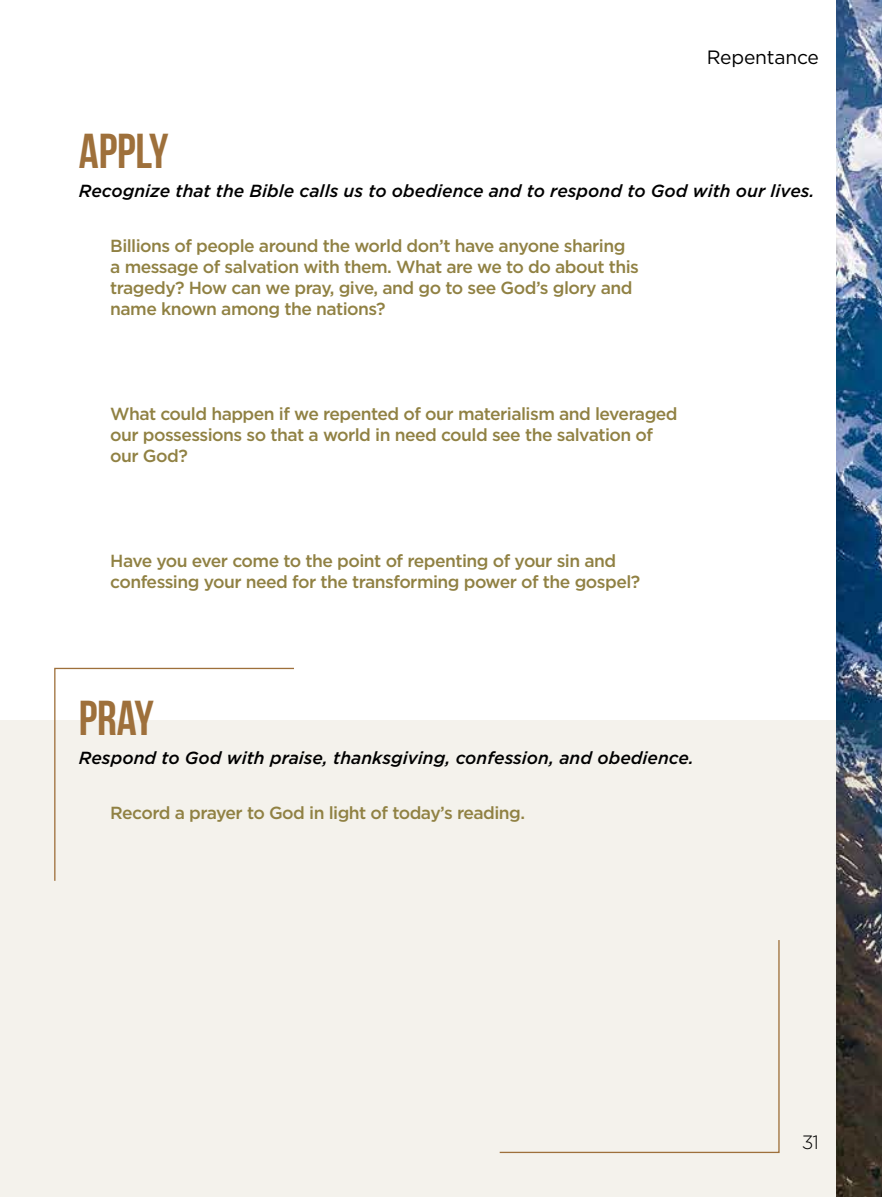
<style>
.page{position:relative;width:882px;height:1197px;background:#fff}
.page>*{position:absolute;margin:0;border:0;box-sizing:border-box;transform-origin:0 0}
.t1{font:49px "Bebas Neue";color:#9e703b}
.t2{font:19.25px "Gotham";letter-spacing:-.01em;color:#000}
.t3{font:300 19.25px "Gotham";color:#000}
.t4{font:500 17.5px/21px "Gotham";letter-spacing:-.03em;color:#908143}
.t5{font:italic 500 17.5px "Gotham";color:#000}
</style>
<div class="page">
<img style="left:837px;top:0;width:45px;height:721px">
<div style="left:0;top:721px;width:882px;height:476px;background:#f4f2ec"></div>
<svg style="left:54px;top:667px;width:241px;height:215px"></svg>
<div style="left:498px;top:939px;width:282px;height:215px;background:#f4f2ec"></div>
<p class="t2" style="left:707px;top:45px;width:114px">Repentance</p>
<h1 class="t1" style="left:79px;top:124px;width:91px">APPLY</h1>
<p class="t5" style="left:79px;top:179px;width:737px">Recognize that the Bible calls us to obedience and to respond to God with our lives.</p>
<p class="t4" style="left:110px;top:235px;width:530px">Billions of people around the world don’t have anyone sharing a message of salvation with them. What are we to do about this tragedy? How can we pray, give, and go to see God’s glory and name known among the nations?</p>
<p class="t4" style="left:110px;top:403px;width:569px">What could happen if we repented of our materialism and leveraged our possessions so that a world in need could see the salvation of our God?</p>
<p class="t4" style="left:110px;top:550px;width:532px">Have you ever come to the point of repenting of your sin and confessing your need for the transforming power of the gospel?</p>
<h1 class="t1" style="left:79px;top:691px;width:77px">PRAY</h1>
<p class="t5" style="left:79px;top:746px;width:617px">Respond to God with praise, thanksgiving, confession, and obedience.</p>
<p class="t4" style="left:110px;top:802px;width:416px">Record a prayer to God in light of today’s reading.</p>
<p class="t3" style="left:801px;top:1130px;width:19px">31</p>
</div>
